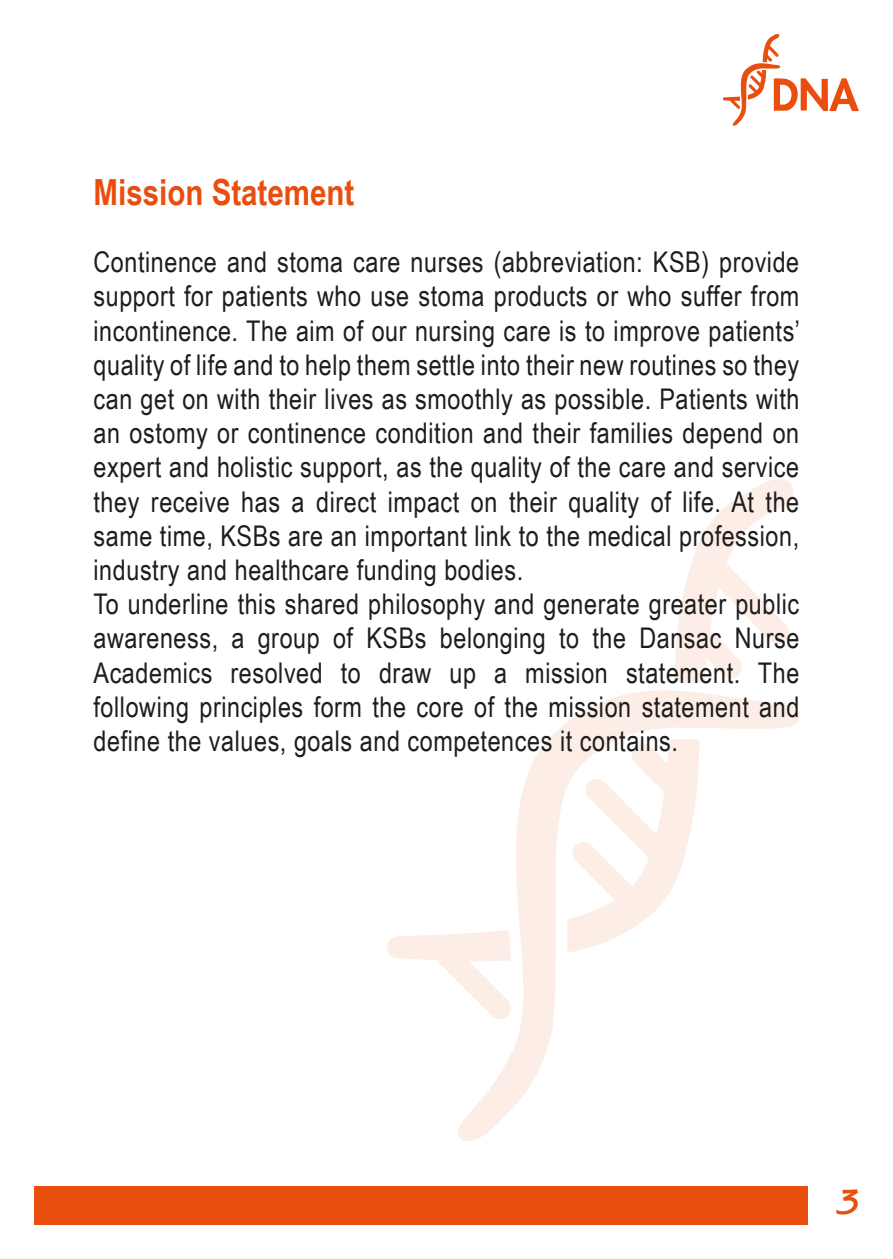
<style>
.page{position:relative;width:893px;height:1259px;background:#fff}
.page>*{position:absolute;margin:0;border:0;box-sizing:border-box;transform-origin:0 0}
.t1{font:700 36px "Arial Narrow";color:#e94e0f}
.t2{font:700 36px "Van Dijk";color:#e94e0f}
.t3{font:28.5px/34.2px "Arial Narrow";letter-spacing:.02em;color:#1d1d1b;text-align:justify}
</style>
<div class="page">
<svg style="left:674px;top:479px;width:119px;height:203px"></svg>
<svg style="left:457px;top:690px;width:342px;height:451px"></svg>
<svg style="left:567px;top:739px;width:133px;height:213px"></svg>
<svg style="left:387px;top:930px;width:125px;height:90px"></svg>
<div style="left:34px;top:1186px;width:774px;height:39px;background:#e94e0f"></div>
<svg style="left:723px;top:34px;width:136px;height:92px"></svg>
<p class="t1" style="left:94px;top:165px;width:262px">Mission Statement</p>
<p class="t3" style="left:94px;top:244px;width:708px">Continence and stoma care nurses (abbreviation: KSB) provide support for patients who use stoma products or who suffer from incontinence. The aim of our nursing care is to improve patients’ quality of life and to help them settle into their new routines so they can get on with their lives as smoothly as possible. Patients with an ostomy or continence condition and their families depend on expert and holistic support, as the quality of the care and service they receive has a direct impact on their quality of life. At the same time, KSBs are an important link to the medical profession, industry and healthcare funding bodies.</p>
<p class="t3" style="left:94px;top:586px;width:707px">To underline this shared philosophy and generate greater public awareness, a group of KSBs belonging to the Dansac Nurse Academics resolved to draw up a mission statement. The following principles form the core of the mission statement and define the values, goals and competences it contains.</p>
<p class="t2" style="left:838px;top:1179px;width:23px">3</p>
</div>
